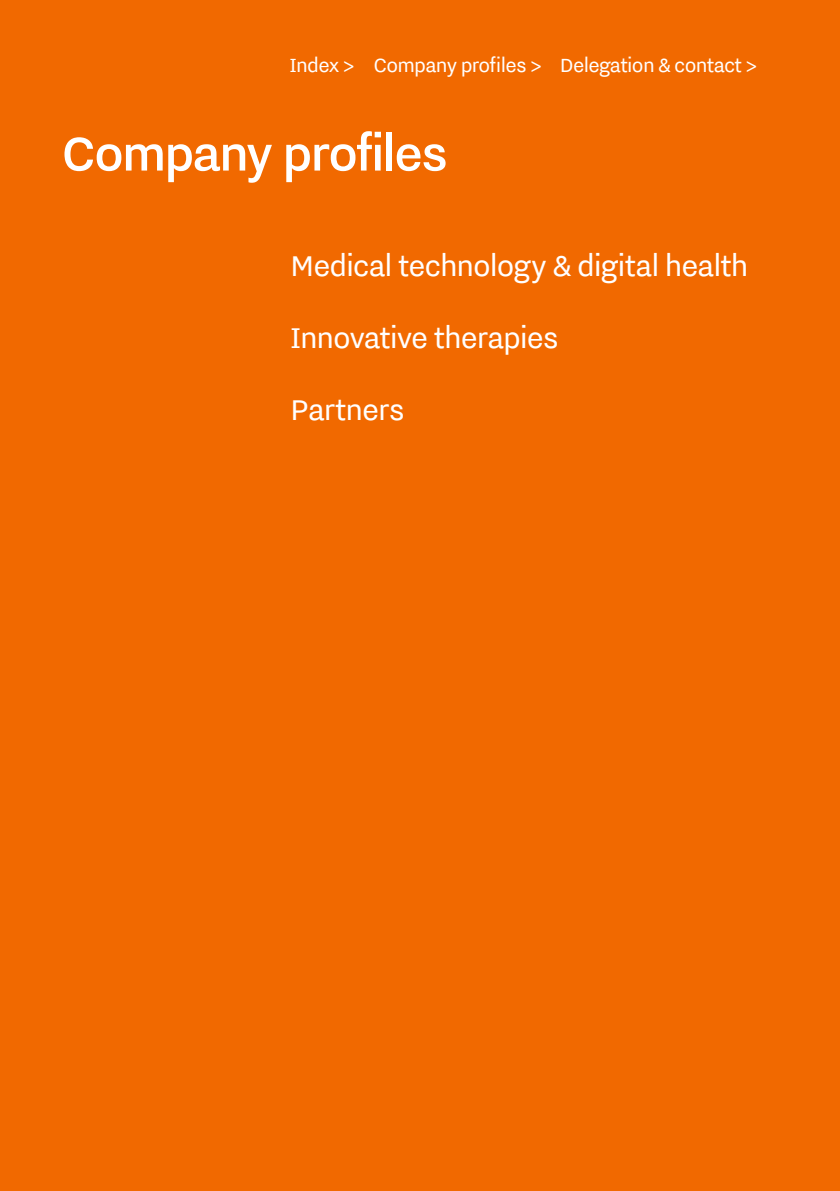
<style>
.page{position:relative;width:840px;height:1191px;background:#fff}
.page>*{position:absolute;margin:0;border:0;box-sizing:border-box;transform-origin:0 0}
.NLB_Heading_leading{font:500 60px "NL Nitti Grotesk";letter-spacing:-.035em;color:#fff}
.NLB_Index{font:36px "NL Nitti Grotesk";letter-spacing:-.03em;color:#fff}
.t1{font:24px "NL Nitti Grotesk";letter-spacing:-.03em;color:#fff}
</style>
<div class="page">
<div style="left:0;top:0;width:839px;height:1191px;background:#f16900"></div>
<p class="t1" style="left:289px;top:51px;width:469px">Index &gt; Company profiles &gt; Delegation &amp; contact &gt;</p>
<h1 class="NLB_Heading_leading" style="left:61px;top:119px;width:388px">Company profiles</h1>
<p class="NLB_Index" style="left:290px;top:245px;width:459px">Medical technology &amp; digital health</p>
<p class="NLB_Index" style="left:290px;top:317px;width:270px">Innovative therapies</p>
<p class="NLB_Index" style="left:290px;top:389px;width:116px">Partners</p>
</div>
